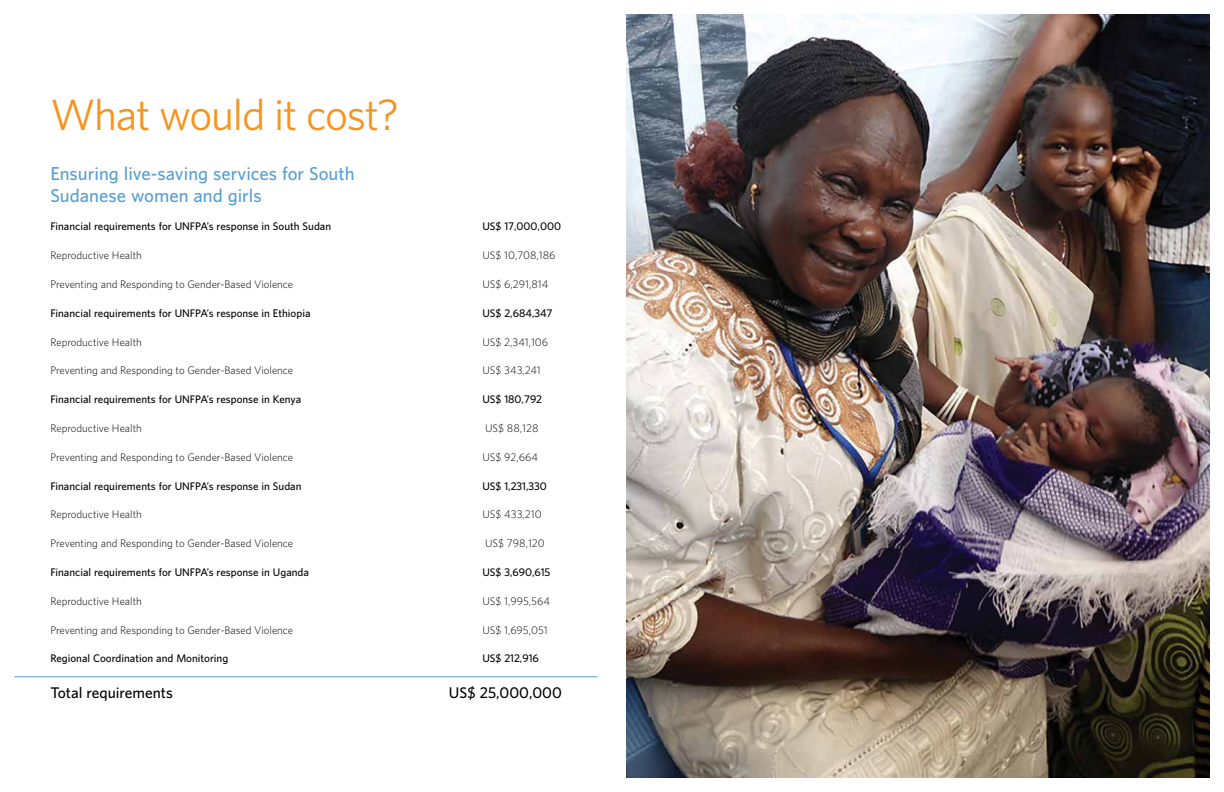
<style>
.page{position:relative;width:1224px;height:792px;background:#fff}
.page>*{position:absolute;margin:0;border:0;box-sizing:border-box;transform-origin:0 0}
.t1{font:40px "UNFPA Text";letter-spacing:-.03em;color:#f7941e}
.t2{font:600 17px/21.6px "UNFPA";color:#56a0d3}
.t3{font:600 14px "UNFPA";color:#000}
.t4{font:300 10px "UNFPA";color:#000}
.t5{font:600 10px "UNFPA";color:#000}
</style>
<div class="page">
<hr style="left:14px;top:677px;width:584px;height:1px;background:#56a0d3">
<img style="left:626px;top:14px;width:584px;height:764px">
<h1 class="t1" style="left:50px;top:88px;width:350px">What would it cost?</h1>
<h2 class="t2" style="left:50px;top:162px;width:306px">Ensuring live-saving services for South<br>Sudanese women and girls</h2>
<p class="t5" style="left:50px;top:220px;width:282px">Financial requirements for UNFPA’s response in South Sudan</p>
<p class="t5" style="left:482px;top:220px;width:80px">US$ 17,000,000</p>
<p class="t4" style="left:50px;top:249px;width:93px">Reproductive Health</p>
<p class="t4" style="left:482px;top:249px;width:75px">US$ 10,708,186</p>
<p class="t4" style="left:50px;top:278px;width:244px">Preventing and Responding to Gender-Based Violence</p>
<p class="t4" style="left:482px;top:278px;width:68px">US$ 6,291,814</p>
<p class="t5" style="left:50px;top:306px;width:262px">Financial requirements for UNFPA’s response in Ethiopia</p>
<p class="t5" style="left:482px;top:306px;width:72px">US$ 2,684,347</p>
<p class="t4" style="left:50px;top:335px;width:93px">Reproductive Health</p>
<p class="t4" style="left:482px;top:335px;width:67px">US$ 2,341,106</p>
<p class="t4" style="left:50px;top:364px;width:244px">Preventing and Responding to Gender-Based Violence</p>
<p class="t4" style="left:482px;top:364px;width:60px">US$ 343,241</p>
<p class="t5" style="left:50px;top:393px;width:252px">Financial requirements for UNFPA’s response in Kenya</p>
<p class="t5" style="left:482px;top:393px;width:61px">US$ 180,792</p>
<p class="t4" style="left:50px;top:422px;width:93px">Reproductive Health</p>
<p class="t4" style="left:485px;top:422px;width:55px">US$ 88,128</p>
<p class="t4" style="left:50px;top:451px;width:244px">Preventing and Responding to Gender-Based Violence</p>
<p class="t4" style="left:482px;top:451px;width:57px">US$ 92,664</p>
<p class="t5" style="left:50px;top:479px;width:253px">Financial requirements for UNFPA’s response in Sudan</p>
<p class="t5" style="left:482px;top:479px;width:66px">US$ 1,231,330</p>
<p class="t4" style="left:50px;top:508px;width:93px">Reproductive Health</p>
<p class="t4" style="left:482px;top:508px;width:61px">US$ 433,210</p>
<p class="t4" style="left:50px;top:537px;width:244px">Preventing and Responding to Gender-Based Violence</p>
<p class="t4" style="left:485px;top:537px;width:61px">US$ 798,120</p>
<p class="t5" style="left:50px;top:566px;width:260px">Financial requirements for UNFPA’s response in Uganda</p>
<p class="t5" style="left:482px;top:566px;width:69px">US$ 3,690,615</p>
<p class="t4" style="left:50px;top:595px;width:93px">Reproductive Health</p>
<p class="t4" style="left:482px;top:595px;width:69px">US$ 1,995,564</p>
<p class="t4" style="left:50px;top:623px;width:244px">Preventing and Responding to Gender-Based Violence</p>
<p class="t4" style="left:482px;top:623px;width:67px">US$ 1,695,051</p>
<p class="t5" style="left:50px;top:652px;width:179px">Regional Coordination and Monitoring</p>
<p class="t5" style="left:482px;top:652px;width:58px">US$ 212,916</p>
<h3 class="t3" style="left:50px;top:684px;width:124px">Total requirements</h3>
<h3 class="t3" style="left:449px;top:684px;width:114px">US$ 25,000,000</h3>
</div>
